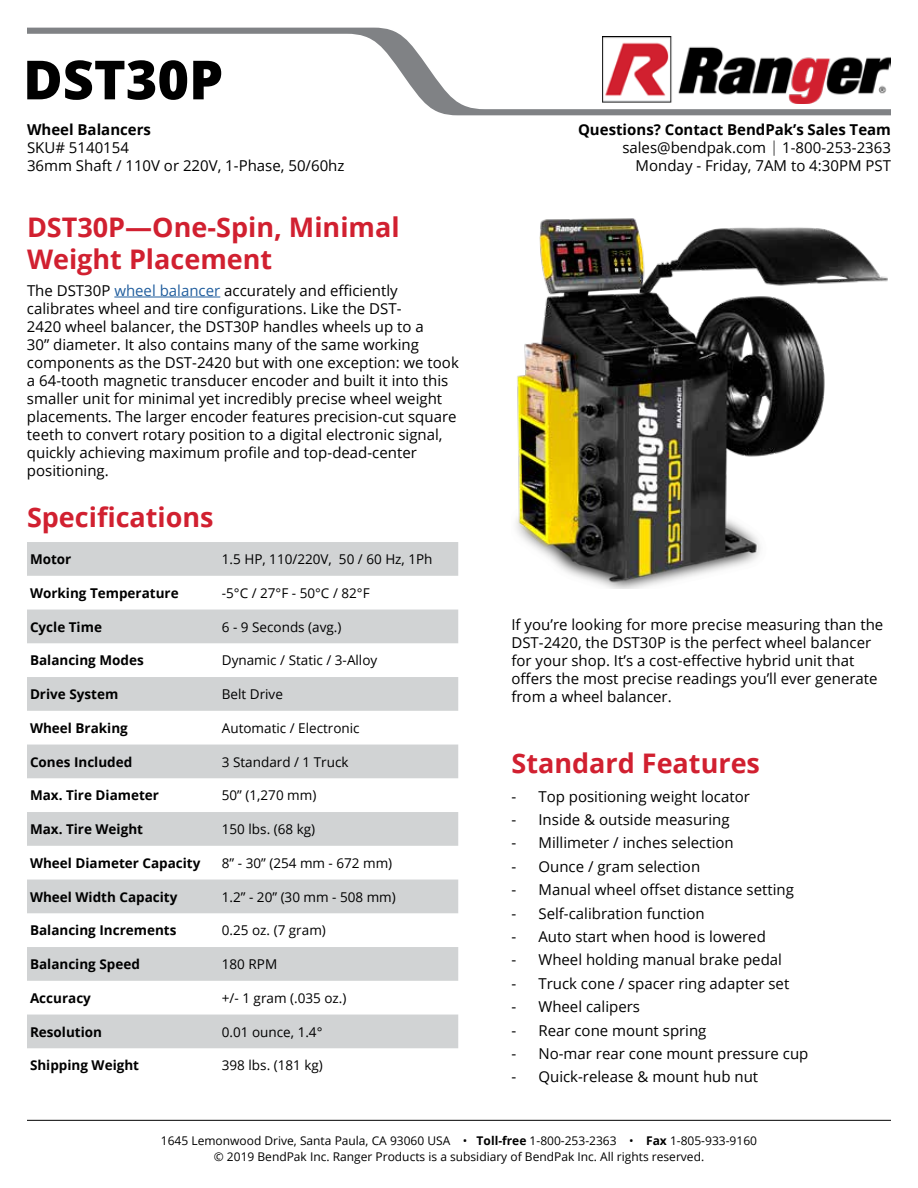
<style>
.page{position:relative;width:918px;height:1188px;background:#fff}
.page>*{position:absolute;margin:0;border:0;box-sizing:border-box;transform-origin:0 0}
.t1{font:800 54px "Open Sans";color:#000}
.t2{font:700 27px/32.4px "Open Sans";color:#d12030}
.t3{font:15px/18px "Open Sans";color:#000}
.t4{font:700 15px "Open Sans";color:#000}
.t5{font:13.5px "Open Sans";color:#000}
.t6{font:700 13.5px "Open Sans";color:#000}
.t7{font:12px/15.6px "Open Sans";color:#000;text-align:center}
.s1{color:#215e9e}
.s2{font-weight:700}
.s3{font-weight:300}
</style>
<div class="page">
<svg style="left:27px;top:27px;width:864px;height:89px"></svg>
<hr style="left:114px;top:297px;width:106px;height:1px;background:#215e9e">
<svg style="left:27px;top:542px;width:431px;height:506px;fill:#d1d3d4"></svg>
<img style="left:516px;top:218px;width:372px;height:371px">
<img style="left:603px;top:37px;width:288px;height:67px">
<hr style="left:27px;top:1120px;width:864px;height:1px;background:#000">
<h1 class="t1" style="left:23px;top:39px;width:202px">DST30P</h1>
<p class="t4" style="left:27px;top:119px;width:126px">Wheel Balancers</p>
<p class="t3" style="left:27px;top:139px;width:319px">SKU# 5140154<br>36mm Shaft / 110V or 220V, 1-Phase, 50/60hz</p>
<h2 class="t2" style="left:27px;top:210px;width:374px">DST30P—One-Spin, Minimal<br>Weight Placement</h2>
<p class="t3" style="left:27px;top:281px;width:433px">The DST30P <span class="s1">wheel balancer</span> accurately and efficiently calibrates wheel and tire configurations. Like the DST-<br>2420 wheel balancer, the DST30P handles wheels up to a<br>30” diameter. It also contains many of the same working components as the DST-2420 but with one exception: we took a 64-tooth magnetic transducer encoder and built it into this smaller unit for minimal yet incredibly precise wheel weight placements. The larger encoder features precision-cut square teeth to convert rotary position to a digital electronic signal, quickly achieving maximum profile and top-dead-center positioning.</p>
<h2 class="t2" style="left:27px;top:500px;width:188px">Specifications</h2>
<p class="t6" style="left:30px;top:550px;width:43px">Motor</p>
<p class="t5" style="left:222px;top:550px;width:212px">1.5 HP, 110/220V, 50 / 60 Hz, 1Ph</p>
<p class="t6" style="left:30px;top:583px;width:150px">Working Temperature</p>
<p class="t5" style="left:222px;top:584px;width:149px">-5°C / 27°F - 50°C / 82°F</p>
<p class="t6" style="left:30px;top:617px;width:73px">Cycle Time</p>
<p class="t5" style="left:222px;top:617px;width:121px">6 - 9 Seconds (avg.)</p>
<p class="t6" style="left:30px;top:651px;width:115px">Balancing Modes</p>
<p class="t5" style="left:222px;top:651px;width:157px">Dynamic / Static / 3-Alloy</p>
<p class="t6" style="left:30px;top:685px;width:90px">Drive System</p>
<p class="t5" style="left:222px;top:685px;width:63px">Belt Drive</p>
<p class="t6" style="left:30px;top:718px;width:99px">Wheel Braking</p>
<p class="t5" style="left:222px;top:719px;width:139px">Automatic / Electronic</p>
<p class="t6" style="left:30px;top:752px;width:104px">Cones Included</p>
<p class="t5" style="left:222px;top:752px;width:128px">3 Standard / 1 Truck</p>
<p class="t6" style="left:30px;top:786px;width:131px">Max. Tire Diameter</p>
<p class="t5" style="left:222px;top:786px;width:96px">50” (1,270 mm)</p>
<p class="t6" style="left:30px;top:820px;width:115px">Max. Tire Weight</p>
<p class="t5" style="left:222px;top:820px;width:95px">150 lbs. (68 kg)</p>
<p class="t6" style="left:30px;top:853px;width:172px">Wheel Diameter Capacity</p>
<p class="t5" style="left:222px;top:854px;width:172px">8” - 30” (254 mm - 672 mm)</p>
<p class="t6" style="left:30px;top:887px;width:149px">Wheel Width Capacity</p>
<p class="t5" style="left:222px;top:887px;width:176px">1.2” - 20” (30 mm - 508 mm)</p>
<p class="t6" style="left:30px;top:921px;width:148px">Balancing Increments</p>
<p class="t5" style="left:222px;top:921px;width:106px">0.25 oz. (7 gram)</p>
<p class="t6" style="left:30px;top:955px;width:111px">Balancing Speed</p>
<p class="t5" style="left:222px;top:955px;width:57px">180 RPM</p>
<p class="t6" style="left:30px;top:988px;width:62px">Accuracy</p>
<p class="t5" style="left:222px;top:989px;width:126px">+/- 1 gram (.035 oz.)</p>
<p class="t6" style="left:30px;top:1022px;width:74px">Resolution</p>
<p class="t5" style="left:222px;top:1022px;width:102px">0.01 ounce, 1.4°</p>
<p class="t6" style="left:30px;top:1056px;width:111px">Shipping Weight</p>
<p class="t5" style="left:222px;top:1056px;width:103px">398 lbs. (181 kg)</p>
<p class="t3" style="left:578px;top:121px;width:315px;text-align:right"><span class="s2">Questions? Contact BendPak’s Sales Team </span>sales@bendpak.com <span class="s3">|</span> 1-800-253-2363<br>Monday - Friday, 7AM to 4:30PM PST</p>
<p class="t3" style="left:511px;top:616px;width:373px">If you’re looking for more precise measuring than the DST-2420, the DST30P is the perfect wheel balancer for your shop. It’s a cost-effective hybrid unit that offers the most precise readings you’ll ever generate from a wheel balancer.</p>
<h2 class="t2" style="left:511px;top:746px;width:250px">Standard Features</h2>
<p class="t3" style="left:511px;top:787px;width:240px">- Top positioning weight locator</p>
<p class="t3" style="left:511px;top:810px;width:220px">- Inside &amp; outside measuring</p>
<p class="t3" style="left:511px;top:834px;width:224px">- Millimeter / inches selection</p>
<p class="t3" style="left:511px;top:857px;width:190px">- Ounce / gram selection</p>
<p class="t3" style="left:511px;top:880px;width:284px">- Manual wheel offset distance setting</p>
<p class="t3" style="left:511px;top:904px;width:195px">- Self-calibration function</p>
<p class="t3" style="left:511px;top:927px;width:256px">- Auto start when hood is lowered</p>
<p class="t3" style="left:511px;top:951px;width:272px">- Wheel holding manual brake pedal</p>
<p class="t3" style="left:511px;top:974px;width:279px">- Truck cone / spacer ring adapter set</p>
<p class="t3" style="left:511px;top:997px;width:130px">- Wheel calipers</p>
<p class="t3" style="left:511px;top:1021px;width:197px">- Rear cone mount spring</p>
<p class="t3" style="left:511px;top:1044px;width:298px">- No-mar rear cone mount pressure cup</p>
<p class="t3" style="left:511px;top:1068px;width:248px">- Quick-release &amp; mount hub nut</p>
<p class="t7" style="left:161px;top:1133px;width:598px">1645 Lemonwood Drive, Santa Paula, CA 93060 USA • <span class="s2">Toll-free</span> 1-800-253-2363 • <span class="s2">Fax</span> 1-805-933-9160 © 2019 BendPak Inc. Ranger Products is a subsidiary of BendPak Inc. All rights reserved.</p>
</div>
